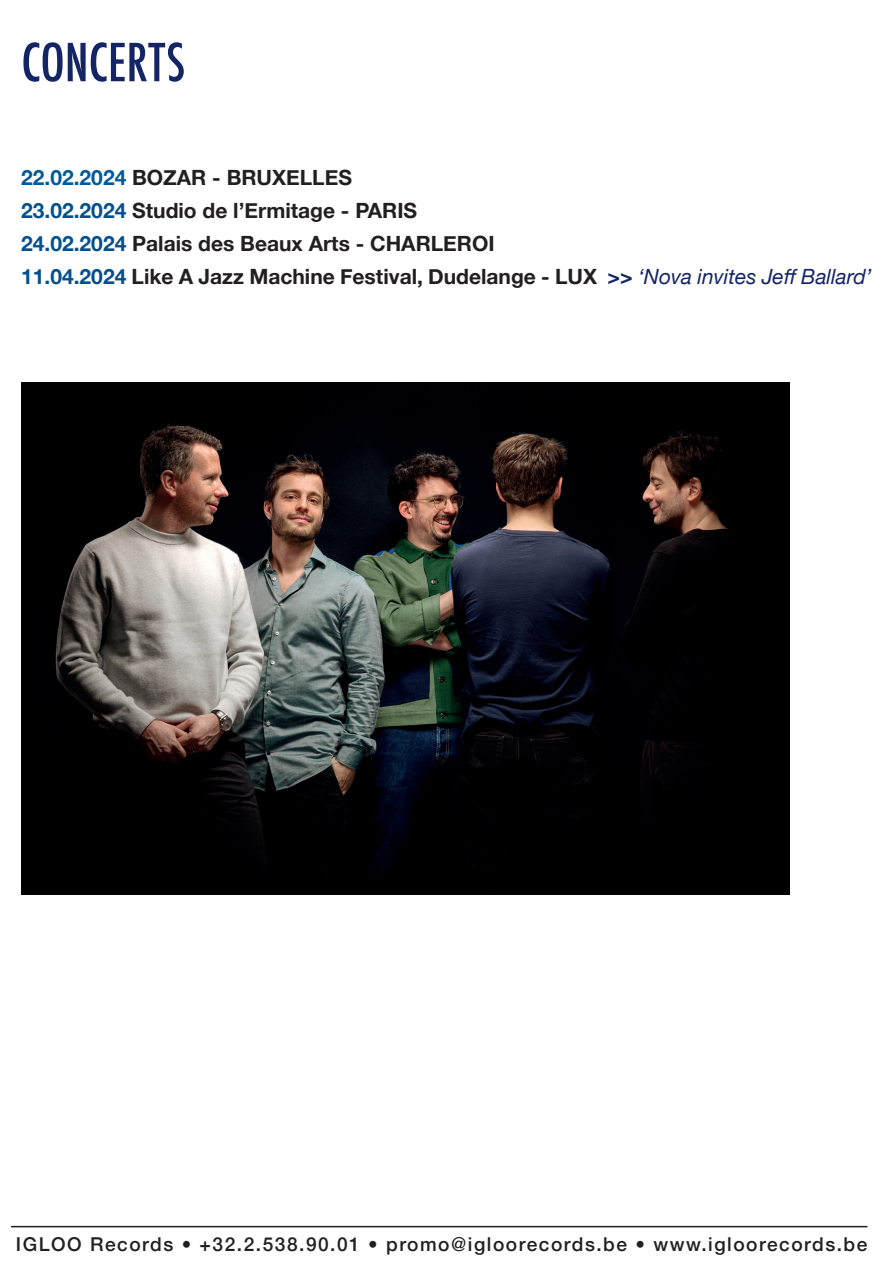
<style>
.page{position:relative;width:893px;height:1263px;background:#fff}
.page>*{position:absolute;margin:0;border:0;box-sizing:border-box;transform-origin:0 0}
.t1{font:500 condensed 51px "Futura";color:#132565}
.t2{font:700 21px/33px "Helvetica Neue";color:#231f20}
.t3{font:500 19.05px "Helvetica Neue";letter-spacing:.08em;color:#231f20}
.s1{color:#005b9b}
.s2{color:#04508e}
.s3{color:#132565}
.s4{font-weight:400;font-style:italic;color:#132565}
</style>
<div class="page">
<hr style="left:11px;top:1226px;width:856px;height:1px;background:#231f20">
<img style="left:21px;top:383px;width:768px;height:512px">
<h1 class="t1" style="left:21px;top:30px;width:165px">CONCERTS</h1>
<p class="t2" style="left:21px;top:162px;width:852px"><span class="s1">22.02.2024</span> BOZAR - BRUXELLES<br><span class="s2">23.02.2024</span> Studio de l’Ermitage - PARIS<br><span class="s2">24.02.2024</span> Palais des Beaux Arts - CHARLEROI<br><span class="s2">11.04.2024</span> Like A Jazz Machine Festival, Dudelange - LUX <span class="s3">&gt;&gt;</span> <span class="s4">‘Nova invites Jeff Ballard’</span></p>
<p class="t3" style="left:16px;top:1229px;width:853px">IGLOO Records • +32.2.538.90.01 • promo@igloorecords.be • www.igloorecords.be</p>
</div>
